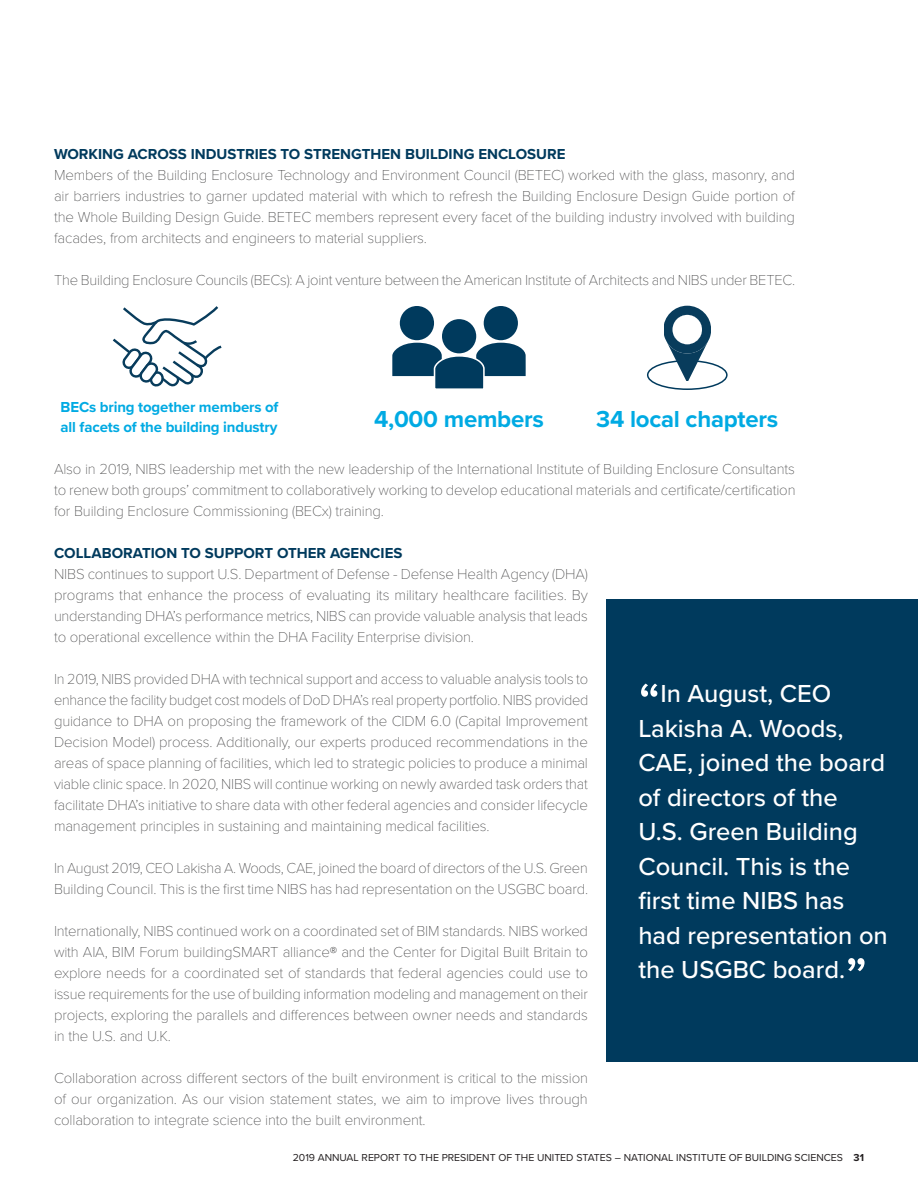
<style>
.page{position:relative;width:918px;height:1188px;background:#fff}
.page>*{position:absolute;margin:0;border:0;box-sizing:border-box;transform-origin:0 0}
.t1{font:500 25.5px/34.5px "Proxima Nova";color:#fff}
.Heading_4{font:700 24px "Proxima Nova";letter-spacing:-.01em;color:#00aae3}
.Body_Copy{font:100 15px/21px "Proxima Nova T";letter-spacing:-.01em;color:#3e3e3f;text-align:justify}
.Heading_3{font:700 15px "Proxima Nova";color:#003a5d}
.Heading_4-2{font:700 15px/19.5px "Proxima Nova";letter-spacing:-.01em;color:#00aae3}
.t2{font:10.5px "Proxima Nova";color:#231f20}
.s1{font-size:54px}
.s2{font-weight:700}
</style>
<div class="page">
<div style="left:606px;top:600px;width:312px;height:462px;background:#003a5d"></div>
<div style="left:484px;top:306px;width:34px;height:34px;background:#003a5d;border-radius:50%"></div>
<div style="left:400px;top:306px;width:34px;height:34px;background:#003a5d;border-radius:50%"></div>
<div style="left:442px;top:319px;width:34px;height:34px;background:#003a5d;border-radius:50%"></div>
<svg style="left:392px;top:343px;width:134px;height:46px"></svg>
<svg style="left:112px;top:306px;width:110px;height:81px"></svg>
<div style="left:647px;top:360px;width:81px;height:30px;border:2px solid #003a5d;border-radius:50%"></div>
<svg style="left:664px;top:306px;width:47px;height:75px"></svg>
<h3 class="Heading_3" style="left:54px;top:143px;width:513px">WORKING ACROSS INDUSTRIES TO STRENGTHEN BUILDING ENCLOSURE</h3>
<p class="Body_Copy" style="left:54px;top:164px;width:743px">Members of the Building Enclosure Technology and Environment Council (BETEC) worked with the glass, masonry, and air barriers industries to garner updated material with which to refresh the Building Enclosure Design Guide portion of the Whole Building Design Guide. BETEC members represent every facet of the building industry involved with building facades, from architects and engineers to material suppliers.</p>
<p class="Body_Copy" style="left:54px;top:269px;width:743px">The Building Enclosure Councils (BECs): A joint venture between the American Institute of Architects and NIBS under BETEC.</p>
<h4 class="Heading_4-2" style="left:61px;top:397px;width:219px">BECs bring together members of all facets of the building industry</h4>
<h4 class="Heading_4" style="left:374px;top:401px;width:171px">4,000 members</h4>
<h4 class="Heading_4" style="left:596px;top:401px;width:184px">34 local chapters</h4>
<p class="Body_Copy" style="left:54px;top:458px;width:743px">Also in 2019, NIBS leadership met with the new leadership of the International Institute of Building Enclosure Consultants to renew both groups’ commitment to collaboratively working to develop educational materials and certificate/certification for Building Enclosure Commissioning (BECx) training.</p>
<h3 class="Heading_3" style="left:54px;top:542px;width:350px">COLLABORATION TO SUPPORT OTHER AGENCIES</h3>
<p class="Body_Copy" style="left:54px;top:563px;width:536px">NIBS continues to support U.S. Department of Defense - Defense Health Agency (DHA) programs that enhance the process of evaluating its military healthcare facilities. By understanding DHA’s performance metrics, NIBS can provide valuable analysis that leads to operational excellence within the DHA Facility Enterprise division.</p>
<p class="Body_Copy" style="left:54px;top:668px;width:536px">In 2019, NIBS provided DHA with technical support and access to valuable analysis tools to enhance the facility budget cost models of DoD DHA’s real property portfolio. NIBS provided guidance to DHA on proposing the framework of the CIDM 6.0 (Capital Improvement Decision Model) process. Additionally, our experts produced recommendations in the areas of space planning of facilities, which led to strategic policies to produce a minimal viable clinic space. In 2020, NIBS will continue working on newly awarded task orders that facilitate DHA’s initiative to share data with other federal agencies and consider lifecycle management principles in sustaining and maintaining medical facilities.</p>
<p class="Body_Copy" style="left:54px;top:857px;width:536px">In August 2019, CEO Lakisha A. Woods, CAE, joined the board of directors of the U.S. Green<br>Building Council. This is the first time NIBS has had representation on the USGBC board.</p>
<p class="Body_Copy" style="left:54px;top:920px;width:536px">Internationally, NIBS continued work on a coordinated set of BIM standards. NIBS worked with AIA, BIM Forum buildingSMART alliance® and the Center for Digital Built Britain to explore needs for a coordinated set of standards that federal agencies could use to issue requirements for the use of building information modeling and management on their projects, exploring the parallels and differences between owner needs and standards in the U.S. and U.K.</p>
<p class="Body_Copy" style="left:54px;top:1067px;width:536px">Collaboration across different sectors of the built environment is critical to the mission of our organization. As our vision statement states, we aim to improve lives through collaboration to integrate science into the built environment.</p>
<p class="t1" style="left:638px;top:675px;width:251px"><span class="s1">“</span>In August, CEO<br>Lakisha A. Woods,<br>CAE, joined the board of directors of the<br>U.S. Green Building<br>Council. This is the first time NIBS has had representation on the USGBC board.<span class="s1">”</span></p>
<p class="t2" style="left:293px;top:1150px;width:573px">2019 ANNUAL REPORT TO THE PRESIDENT OF THE UNITED STATES – NATIONAL INSTITUTE OF BUILDING SCIENCES <span class="s2">31</span></p>
</div>
